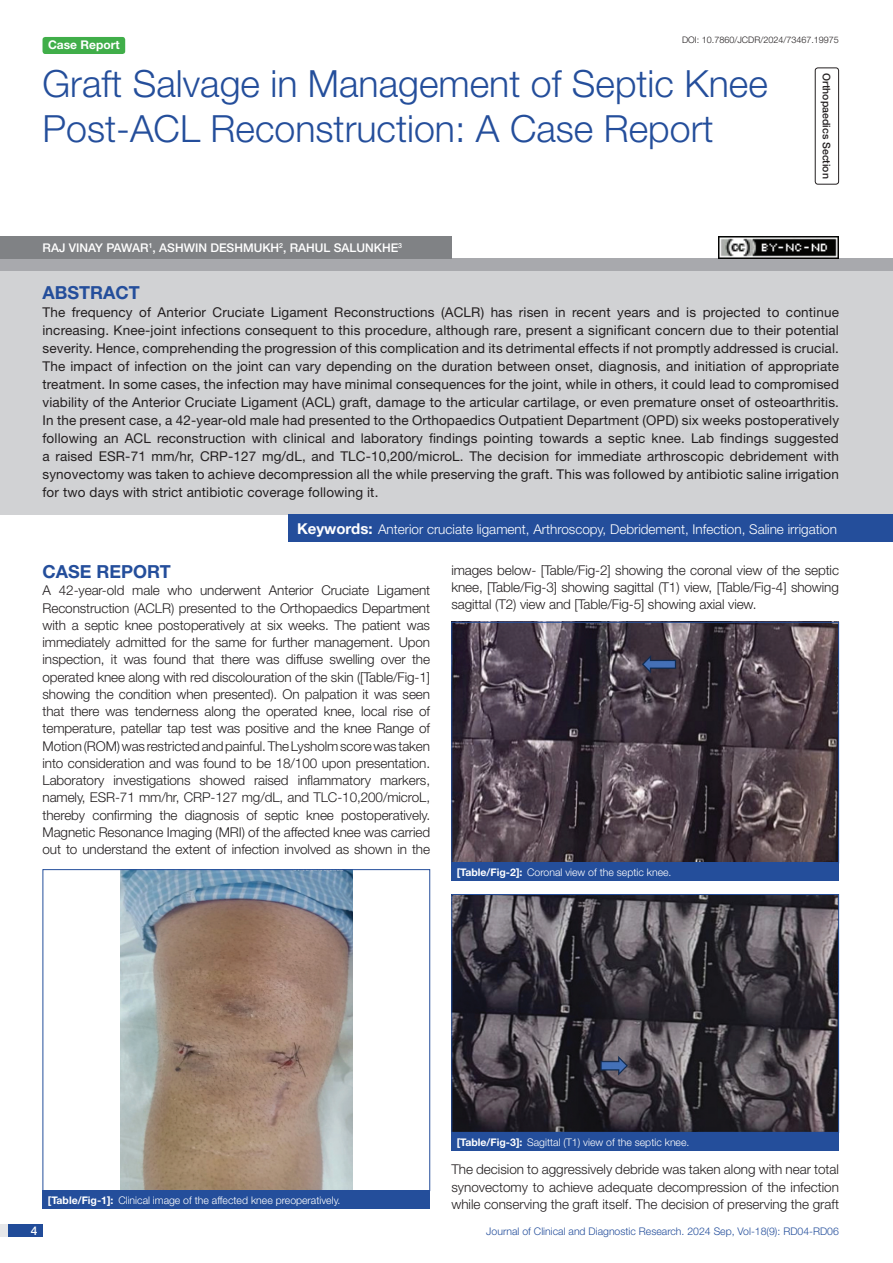
<style>
.page{position:relative;width:893px;height:1263px;background:#fff}
.page>*{position:absolute;margin:0;border:0;box-sizing:border-box;transform-origin:0 0}
.t1{font:300 37.5px/45px "Helvetica Neue";color:#244e9b}
.Heading{font:700 18px "Helvetica Neue";color:#244e9b}
.Abstract_head{font:700 18px "Helvetica Neue";color:#244e9b}
.Body_text{font:300 13.5px/17.2px "Helvetica Neue";letter-spacing:-.005em;color:#231f20;text-align:justify}
.Abstract_Text{font:13.5px/18px "Helvetica Neue";letter-spacing:.01em;color:#231f20;text-align:justify}
.Key_words{font:300 13.5px "Helvetica Neue";color:#fff}
.Author{font:500 12px "Helvetica Neue";color:#fff}
.t2{font:700 12px "Helvetica Neue";color:#fff}
.TABLE_FIG{font:300 10.5px "Helvetica Neue";color:#fff}
.t3{font:300 10.5px "Helvetica Neue";color:#244e9b}
.section{font:500 10.5px "Helvetica Neue";color:#231f20}
.DOI{font:300 9px "Helvetica Neue";color:#231f20}
.s1{font-weight:700;font-size:15px}
.s2{font-weight:700}
</style>
<div class="page">
<div style="left:0;top:1224px;width:43px;height:13px;background:#e6e7e9"></div>
<div style="left:8px;top:1224px;width:35px;height:13px;background:#214c99"></div>
<div style="left:43px;top:37px;width:82px;height:17px;background:#40ae49;border-radius:3px"></div>
<div style="left:815px;top:67px;width:24px;height:118px;border:1px solid #231f20;border-radius:3px"></div>
<div style="left:0;top:259px;width:893px;height:12px;background:#a8a9ad"></div>
<div style="left:0;top:236px;width:451px;height:23px;background:#808285"></div>
<div style="left:0;top:271px;width:893px;height:243px;background:#d1d2d4"></div>
<div style="left:289px;top:514px;width:604px;height:28px;background:#244e9b"></div>
<img style="left:120px;top:871px;width:232px;height:318px">
<div style="left:43px;top:1190px;width:387px;height:19px;background:#244e9b"></div>
<img style="left:453px;top:624px;width:384px;height:237px">
<div style="left:451px;top:622px;width:388px;height:241px;border:1px solid #244e9b"></div>
<div style="left:451px;top:862px;width:388px;height:19px;background:#244e9b"></div>
<img style="left:453px;top:896px;width:384px;height:235px">
<div style="left:451px;top:894px;width:388px;height:239px;border:1px solid #244e9b"></div>
<div style="left:451px;top:1132px;width:388px;height:19px;background:#244e9b"></div>
<img style="left:719px;top:236px;width:120px;height:23px">
<p class="t2" style="left:48px;top:37px;width:73px">Case Report</p>
<p class="DOI" style="left:682px;top:35px;width:158px">DOI: 10.7860/JCDR/2024/73467.19975</p>
<p class="t1" style="left:43px;top:60px;width:727px">Graft Salvage in Management of Septic Knee<br>Post-ACL Reconstruction: A Case Report</p>
<p class="Author" style="left:43px;top:241px;width:361px">RAJ VINAY PAWAR<sup>1</sup>, ASHWIN DESHMUKH<sup>2</sup>, RAHUL SALUNKHE<sup>3</sup></p>
<p class="section" style="left:833px;top:73px;width:107px;rotate:90deg">ORTHOPAEDICS SECTION</p>
<p class="Abstract_head" style="left:43px;top:281px;width:99px">ABSTRACT</p>
<p class="Abstract_Text" style="left:43px;top:303px;width:798px">The frequency of Anterior Cruciate Ligament Reconstructions (ACLR) has risen in recent years and is projected to continue increasing. Knee-joint infections consequent to this procedure, although rare, present a significant concern due to their potential severity. Hence, comprehending the progression of this complication and its detrimental effects if not promptly addressed is crucial.<br>The impact of infection on the joint can vary depending on the duration between onset, diagnosis, and initiation of appropriate treatment. In some cases, the infection may have minimal consequences for the joint, while in others, it could lead to compromised viability of the Anterior Cruciate Ligament (ACL) graft, damage to the articular cartilage, or even premature onset of osteoarthritis.<br>In the present case, a 42-year-old male had presented to the Orthopaedics Outpatient Department (OPD) six weeks postoperatively following an ACL reconstruction with clinical and laboratory findings pointing towards a septic knee. Lab findings suggested a raised ESR-71 mm/hr, CRP-127 mg/dL, and TLC-10,200/microL. The decision for immediate arthroscopic debridement with synovectomy was taken to achieve decompression all the while preserving the graft. This was followed by antibiotic saline irrigation for two days with strict antibiotic coverage following it.</p>
<p class="Key_words" style="left:297px;top:521px;width:541px"><span class="s1">Keywords:</span> Anterior cruciate ligament, Arthroscopy, Debridement, Infection, Saline irrigation</p>
<p class="Heading" style="left:43px;top:560px;width:130px">CASE REPORT</p>
<p class="Body_text" style="left:43px;top:582px;width:389px">A 42-year-old male who underwent Anterior Cruciate Ligament Reconstruction (ACLR) presented to the Orthopaedics Department with a septic knee postoperatively at six weeks. The patient was immediately admitted for the same for further management. Upon inspection, it was found that there was diffuse swelling over the operated knee along with red discolouration of the skin ([Table/Fig-1] showing the condition when presented). On palpation it was seen that there was tenderness along the operated knee, local rise of temperature, patellar tap test was positive and the knee Range of Motion (ROM) was restricted and painful. The Lysholm score was taken into consideration and was found to be 18/100 upon presentation.<br>Laboratory investigations showed raised inflammatory markers, namely, ESR-71 mm/hr, CRP-127 mg/dL, and TLC-10,200/microL, thereby confirming the diagnosis of septic knee postoperatively.<br>Magnetic Resonance Imaging (MRI) of the affected knee was carried out to understand the extent of infection involved as shown in the</p>
<p class="Body_text" style="left:451px;top:561px;width:389px">images below- [Table/Fig-2] showing the coronal view of the septic knee, [Table/Fig-3] showing sagittal (T1) view, [Table/Fig-4] showing sagittal (T2) view and [Table/Fig-5] showing axial view.</p>
<p class="TABLE_FIG" style="left:457px;top:866px;width:216px"><span class="s2">[Table/Fig-2]:</span> Coronal view of the septic knee.</p>
<p class="TABLE_FIG" style="left:48px;top:1193px;width:294px"><span class="s2">[Table/Fig-1]:</span> Clinical image of the affected knee preoperatively.</p>
<p class="TABLE_FIG" style="left:457px;top:1135px;width:234px"><span class="s2">[Table/Fig-3]:</span> Sagittal (T1) view of the septic knee.</p>
<p class="Body_text" style="left:451px;top:1160px;width:389px">The decision to aggressively debride was taken along with near total synovectomy to achieve adequate decompression of the infection while conserving the graft itself. The decision of preserving the graft</p>
<p class="Author" style="left:31px;top:1223px;width:8px">4</p>
<p class="t3" style="left:486px;top:1225px;width:354px">Journal of Clinical and Diagnostic Research. 2024 Sep, Vol-18(9): RD04-RD06</p>
</div>
